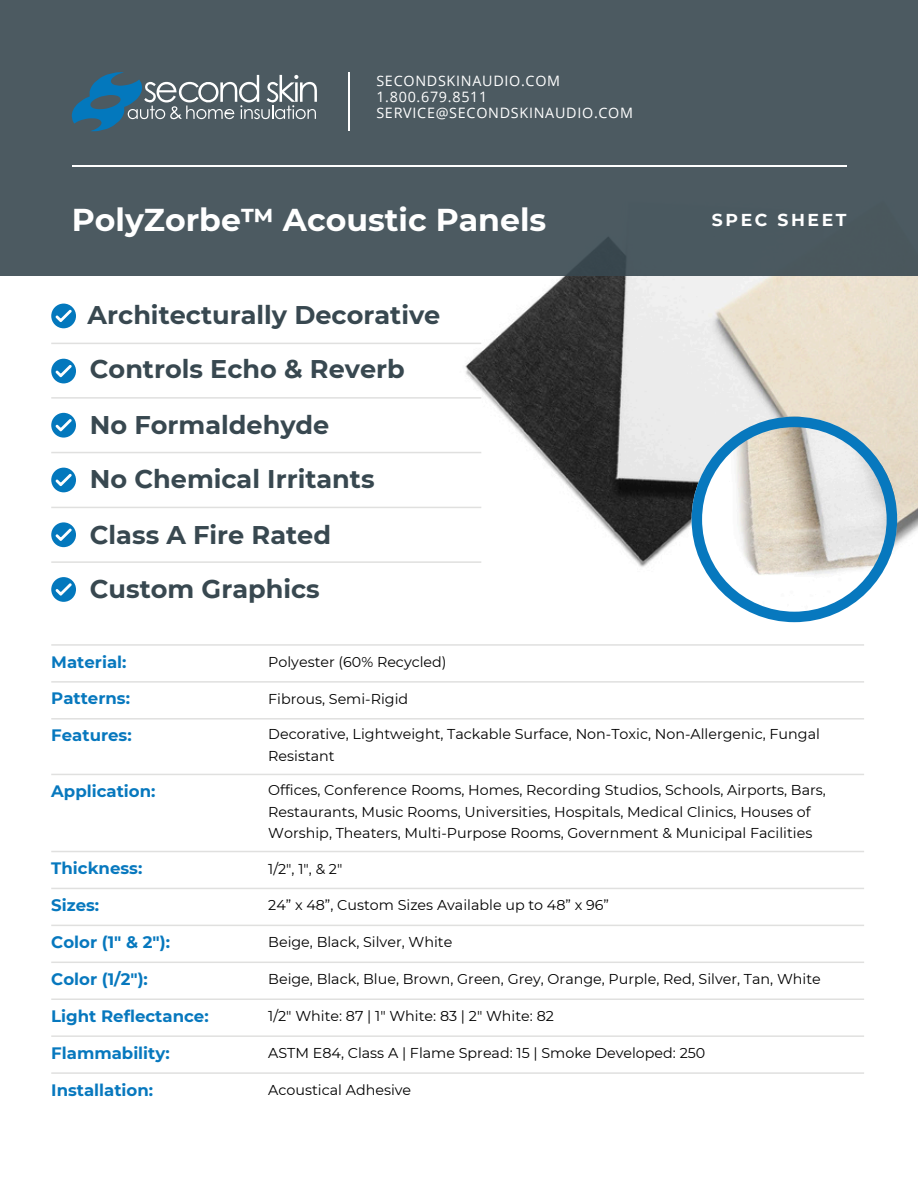
<style>
.page{position:relative;width:918px;height:1188px;background:#fff}
.page>*{position:absolute;margin:0;border:0;box-sizing:border-box;transform-origin:0 0}
.t1{font:700 31.6px "Montserrat";color:#fff}
.t2{font:700 25.6px "Montserrat";color:#384850}
.t3{font:700 17.2px "Montserrat";letter-spacing:.15em;color:#fff}
.t4{font:700 16.6px "Montserrat";color:#0778be}
.t5{font:14.4px/16.2px "Open Sans";letter-spacing:.05em;color:#fff}
.t6{font:14.2px/21.4px "Montserrat";color:#000}
</style>
<div class="page">
<img style="left:456px;top:275px;width:462px;height:348px">
<div style="left:0;top:0;width:918px;height:275px;background:#4c5a61"></div>
<svg style="left:691px;top:417px;width:206px;height:205px"></svg>
<svg style="left:72px;top:72px;width:245px;height:59px"></svg>
<hr style="left:348px;top:72px;width:2px;height:59px;background:#fff">
<hr style="left:72px;top:166px;width:774px;height:1px;background:#fff">
<svg style="left:51px;top:359px;width:25px;height:24px"></svg>
<hr style="left:51px;top:343px;width:430px;height:1px;background:#e0e0df">
<hr style="left:51px;top:397px;width:430px;height:2px;background:#e0e0df">
<hr style="left:51px;top:452px;width:430px;height:1px;background:#e0e0df">
<hr style="left:51px;top:507px;width:430px;height:1px;background:#e0e0df">
<svg style="left:51px;top:413px;width:25px;height:25px"></svg>
<svg style="left:51px;top:468px;width:25px;height:24px"></svg>
<svg style="left:51px;top:522px;width:25px;height:25px"></svg>
<svg style="left:51px;top:304px;width:25px;height:24px"></svg>
<hr style="left:51px;top:644px;width:813px;height:2px;background:#e0e0df">
<hr style="left:51px;top:681px;width:813px;height:2px;background:#e0e0df">
<hr style="left:51px;top:718px;width:813px;height:2px;background:#e0e0df">
<hr style="left:51px;top:774px;width:813px;height:1px;background:#e0e0df">
<hr style="left:51px;top:851px;width:813px;height:1px;background:#e0e0df">
<hr style="left:51px;top:925px;width:813px;height:1px;background:#e0e0df">
<hr style="left:51px;top:998px;width:813px;height:2px;background:#e0e0df">
<hr style="left:51px;top:1072px;width:813px;height:2px;background:#e0e0df">
<hr style="left:51px;top:962px;width:813px;height:1px;background:#e0e0df">
<hr style="left:51px;top:1035px;width:813px;height:2px;background:#e0e0df">
<hr style="left:51px;top:888px;width:813px;height:1px;background:#e0e0df">
<hr style="left:51px;top:561px;width:430px;height:2px;background:#e0e0df">
<svg style="left:51px;top:577px;width:25px;height:25px"></svg>
<p class="t5" style="left:376px;top:72px;width:258px">SECONDSKINAUDIO.COM<br>1.800.679.8511<br>SERVICE@SECONDSKINAUDIO.COM</p>
<h2 class="t1" style="left:72px;top:201px;width:476px">PolyZorbe™ Acoustic Panels</h2>
<p class="t3" style="left:712px;top:209px;width:136px">SPEC SHEET</p>
<p class="t2" style="left:88px;top:300px;width:354px">Architecturally Decorative</p>
<h1 class="t2" style="left:90px;top:353px;width:316px">Controls Echo &amp; Reverb</h1>
<h3 class="t2" style="left:90px;top:409px;width:241px">No Formaldehyde</h3>
<p class="t2" style="left:90px;top:464px;width:286px">No Chemical Irritants</p>
<p class="t2" style="left:90px;top:519px;width:243px">Class A Fire Rated</p>
<h2 class="t2" style="left:90px;top:574px;width:231px">Custom Graphics</h2>
<h2 class="t4" style="left:51px;top:651px;width:77px">Material:</h2>
<p class="t6" style="left:268px;top:651px;width:180px">Polyester (60% Recycled)</p>
<p class="t4" style="left:51px;top:688px;width:80px">Patterns:</p>
<h4 class="t6" style="left:268px;top:688px;width:141px">Fibrous, Semi-Rigid</h4>
<h2 class="t4" style="left:51px;top:725px;width:82px">Features:</h2>
<p class="t6" style="left:268px;top:724px;width:553px">Decorative, Lightweight, Tackable Surface, Non-Toxic, Non-Allergenic, Fungal<br>Resistant</p>
<h2 class="t4" style="left:51px;top:781px;width:106px">Application:</h2>
<p class="t6" style="left:268px;top:779px;width:559px">Offices, Conference Rooms, Homes, Recording Studios, Schools, Airports, Bars,<br>Restaurants, Music Rooms, Universities, Hospitals, Medical Clinics, Houses of<br>Worship, Theaters, Multi-Purpose Rooms, Government &amp; Municipal Facilities</p>
<h2 class="t4" style="left:51px;top:858px;width:93px">Thickness:</h2>
<h4 class="t6" style="left:268px;top:858px;width:76px">1/2", 1", &amp; 2"</h4>
<p class="t4" style="left:51px;top:895px;width:50px">Sizes:</p>
<h4 class="t6" style="left:268px;top:895px;width:342px">24” x 48”, Custom Sizes Available up to 48” x 96”</h4>
<p class="t4" style="left:51px;top:932px;width:120px">Color (1" &amp; 2"):</p>
<h4 class="t6" style="left:268px;top:932px;width:186px">Beige, Black, Silver, White</h4>
<p class="t4" style="left:51px;top:969px;width:98px">Color (1/2"):</p>
<h4 class="t6" style="left:268px;top:969px;width:554px">Beige, Black, Blue, Brown, Green, Grey, Orange, Purple, Red, Silver, Tan, White</h4>
<p class="t4" style="left:51px;top:1006px;width:159px">Light Reflectance:</p>
<h4 class="t6" style="left:268px;top:1005px;width:287px">1/2" White: 87 | 1" White: 83 | 2" White: 82</h4>
<p class="t4" style="left:51px;top:1043px;width:120px">Flammability:</p>
<h4 class="t6" style="left:268px;top:1042px;width:439px">ASTM E84, Class A | Flame Spread: 15 | Smoke Developed: 250</h4>
<p class="t4" style="left:51px;top:1080px;width:103px">Installation:</p>
<h4 class="t6" style="left:268px;top:1079px;width:144px">Acoustical Adhesive</h4>
</div>
